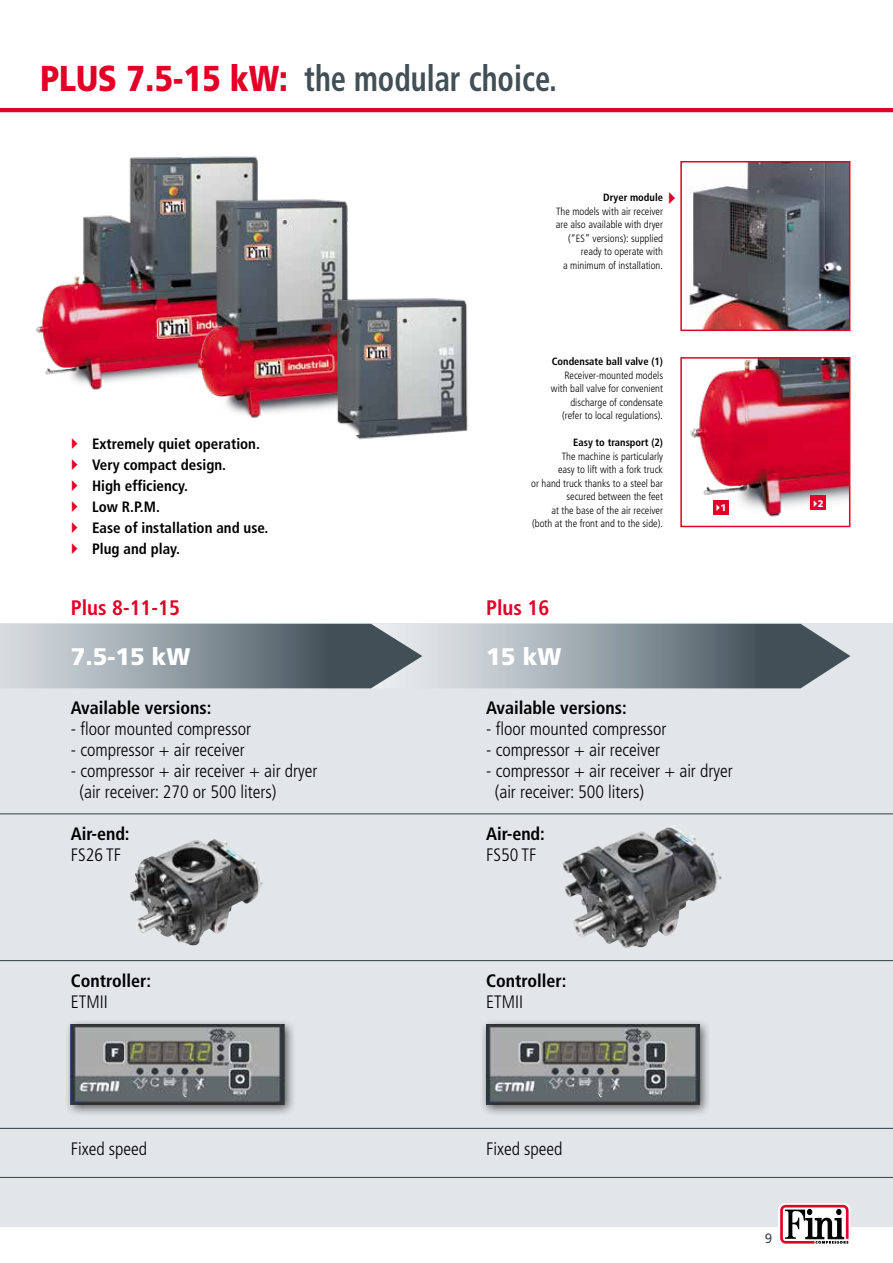
<style>
.page{position:relative;width:893px;height:1263px;background:#fff}
.page>*{position:absolute;margin:0;border:0;box-sizing:border-box;transform-origin:0 0}
.t1{font:700 condensed 36px "Frutiger LT Std";color:#434f57;scale:.85 1}
.t2{font:900 24px "Frutiger LT Std";color:#fff}
.t3{font:700 condensed 21px "Frutiger LT Std";color:#e20026}
.t4{font:300 condensed 18px/21px "Frutiger LT Std";color:#000}
.t5{font:700 condensed 18px "Frutiger LT Std";color:#000}
.t6{font:700 condensed 15px/21px "Frutiger LT Std";color:#000}
.t7{font:13.5px "Frutiger LT Std";color:#434f57}
.t8{font:300 condensed 10.5px/13.5px "Frutiger LT Std";color:#000;text-align:right}
.t9{font:700 condensed 10.5px "Frutiger LT Std";color:#000}
.t10{font:900 9.6px "Frutiger LT Std";color:#fff}
.s1{font-weight:900;font-stretch:normal;color:#e20026}
</style>
<div class="page">
<div style="left:0;top:624px;width:893px;height:522px;background:#e2e6e9"></div>
<svg style="left:0;top:624px;width:850px;height:64px;background:#8c979d"></svg>
<div style="left:0;top:1000px;width:893px;height:227px;background:#e2e6e9"></div>
<svg style="left:778px;top:1203px;width:72px;height:41px"></svg>
<hr style="left:0;top:108px;width:893px;height:4px;background:#e20026">
<hr style="left:0;top:813px;width:893px;height:1px;background:#434f57">
<hr style="left:0;top:960px;width:893px;height:1px;background:#434f57">
<hr style="left:0;top:1128px;width:893px;height:1px;background:#434f57">
<hr style="left:0;top:1177px;width:893px;height:1px;background:#434f57">
<div style="left:65px;top:1019px;width:231px;height:97px;background:#000;opacity:.6"></div>
<img style="left:71px;top:1025px;width:213px;height:80px">
<div style="left:480px;top:1019px;width:231px;height:97px;background:#000;opacity:.6"></div>
<img style="left:486px;top:1025px;width:213px;height:80px">
<img style="left:562px;top:826px;width:112px;height:122px">
<img style="left:130px;top:839px;width:85px;height:98px">
<img style="left:688px;top:164px;width:159px;height:164px">
<div style="left:680px;top:161px;width:170px;height:170px;border:2px solid #e20026"></div>
<img style="left:690px;top:360px;width:157px;height:157px">
<div style="left:680px;top:357px;width:170px;height:170px;border:2px solid #e20026"></div>
<div style="left:713px;top:500px;width:16px;height:15px;background:#e20026"></div>
<div style="left:810px;top:496px;width:16px;height:14px;background:#e20026"></div>
<img style="left:36px;top:156px;width:222px;height:234px">
<img style="left:190px;top:193px;width:158px;height:225px">
<img style="left:326px;top:292px;width:142px;height:148px">
<h1 class="t1" style="left:41px;top:57px;width:609px"><span class="s1">PLUS 7.5-15 kW:</span> the modular choice.</h1>
<h3 class="t6" style="left:92px;top:434px;width:178px">Extremely quiet operation.<br>Very compact design.<br>High efficiency.<br>Low R.P.M.<br>Ease of installation and use.<br>Plug and play.</h3>
<h3 class="t3" style="left:71px;top:595px;width:111px">Plus 8-11-15</h3>
<h2 class="t2" style="left:71px;top:642px;width:121px">7.5-15 kW</h2>
<h3 class="t5" style="left:71px;top:697px;width:142px">Available versions:</h3>
<h3 class="t4" style="left:71px;top:719px;width:182px">- floor mounted compressor</h3>
<h3 class="t4" style="left:71px;top:740px;width:175px">- compressor + air receiver</h3>
<h3 class="t4" style="left:79px;top:761px;width:239px;text-indent:-9px">- compressor + air receiver + air dryer (air receiver: 270 or 500 liters)</h3>
<h3 class="t5" style="left:71px;top:823px;width:60px">Air-end:</h3>
<h3 class="t4" style="left:71px;top:845px;width:52px">FS26 TF</h3>
<h3 class="t5" style="left:71px;top:970px;width:82px">Controller:</h3>
<h3 class="t4" style="left:71px;top:992px;width:38px">ETMII</h3>
<p class="t9" style="left:603px;top:191px;width:61px">Dryer module</p>
<p class="t8" style="left:556px;top:204px;width:109px">The models with air receiver are also available with dryer (“ES” versions): supplied ready to operate with<br>a minimum of installation.</p>
<p class="t9" style="left:552px;top:355px;width:113px">Condensate ball valve (1)</p>
<p class="t8" style="left:551px;top:368px;width:114px">Receiver-mounted models with ball valve for convenient discharge of condensate (refer to local regulations).</p>
<p class="t9" style="left:573px;top:436px;width:91px">Easy to transport (2)</p>
<p class="t8" style="left:531px;top:449px;width:133px">The machine is particularly<br>easy to lift with a fork truck<br>or hand truck thanks to a steel bar secured between the feet<br>at the base of the air receiver (both at the front and to the side).</p>
<h3 class="t3" style="left:486px;top:595px;width:65px">Plus 16</h3>
<h2 class="t2" style="left:486px;top:642px;width:77px">15 kW</h2>
<p class="t10" style="left:721px;top:502px;width:7px">1</p>
<h3 class="t5" style="left:486px;top:697px;width:142px">Available versions:</h3>
<h3 class="t4" style="left:486px;top:719px;width:182px">- floor mounted compressor</h3>
<h3 class="t4" style="left:486px;top:740px;width:175px">- compressor + air receiver</h3>
<h3 class="t4" style="left:495px;top:761px;width:239px;text-indent:-9px">- compressor + air receiver + air dryer (air receiver: 500 liters)</h3>
<h3 class="t5" style="left:486px;top:823px;width:60px">Air-end:</h3>
<h3 class="t4" style="left:486px;top:845px;width:52px">FS50 TF</h3>
<h3 class="t5" style="left:486px;top:970px;width:82px">Controller:</h3>
<h3 class="t4" style="left:486px;top:992px;width:38px">ETMII</h3>
<p class="t10" style="left:818px;top:497px;width:7px">2</p>
<h3 class="t4" style="left:71px;top:1139px;width:78px">Fixed speed</h3>
<h3 class="t4" style="left:486px;top:1139px;width:78px">Fixed speed</h3>
<p class="t7" style="left:765px;top:1230px;width:9px">9</p>
</div>
